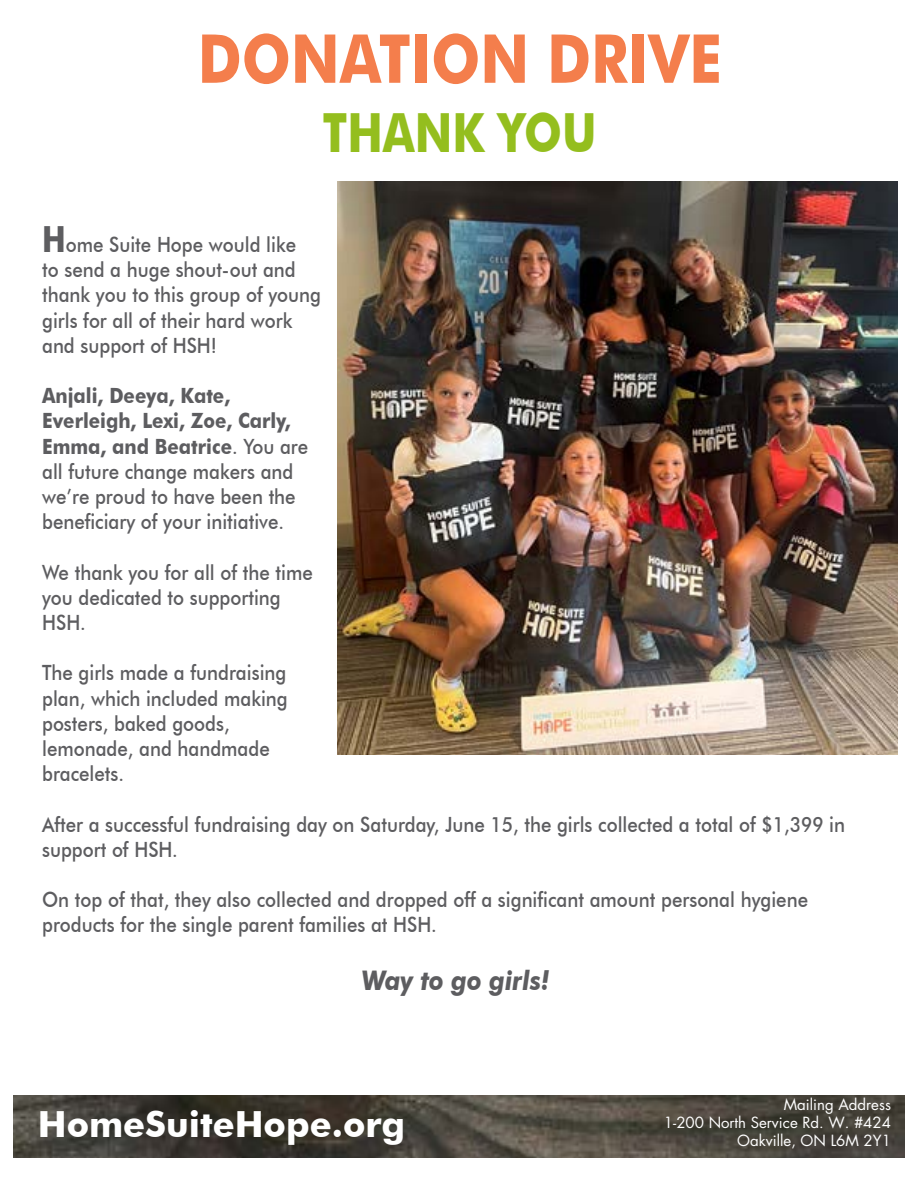
<style>
.page{position:relative;width:918px;height:1188px;background:#fff}
.page>*{position:absolute;margin:0;border:0;box-sizing:border-box;transform-origin:0 0}
.t1{font:700 67.5px "Futura BT";color:#f47e4c;scale:.85 1}
.t2{font:700 54px "Futura BT";color:#94be1e;scale:.82 1}
.t3{font:700 36px "Futura BT";color:#fff}
.t4{font:italic 700 27px "Futura BT";color:#5d5d60;scale:.89 1}
.t5{font:500 21px/25.2px "Futura BT";color:#5d5d60;scale:.89 1}
.t6{font:15px/18px "Futura";color:#fff;text-align:right}
.s1{font-weight:700;font-size:36px}
.s2{font-weight:700}
</style>
<div class="page">
<img style="left:338px;top:181px;width:559px;height:574px">
<img style="left:14px;top:1096px;width:890px;height:62px">
<h1 class="t1" style="left:198px;top:18px;width:618px">DONATION DRIVE</h1>
<h2 class="t2" style="left:323px;top:100px;width:335px">THANK YOU</h2>
<p class="t5" style="left:42px;top:232px;width:315px"><span class="s1">H</span>ome Suite Hope would like<br>to send a huge shout-out and thank you to this group of young girls for all of their hard work and support of HSH!</p>
<p class="t5" style="left:42px;top:383px;width:300px"><span class="s2">Anjali, Deeya, Kate,<br>Everleigh, Lexi, Zoe, Carly,<br>Emma, and Beatrice</span>. You are all future change makers and we’re proud to have been the beneficiary of your initiative.</p>
<p class="t5" style="left:42px;top:559px;width:306px">We thank you for all of the time you dedicated to supporting<br>HSH.</p>
<p class="t5" style="left:42px;top:660px;width:278px">The girls made a fundraising plan, which included making posters, baked goods, lemonade, and handmade bracelets.</p>
<p class="t5" style="left:42px;top:811px;width:904px">After a successful fundraising day on Saturday, June 15, the girls collected a total of $1,399 in support of HSH.</p>
<p class="t5" style="left:42px;top:887px;width:862px">On top of that, they also collected and dropped off a significant amount personal hygiene products for the single parent families at HSH.</p>
<p class="t4" style="left:362px;top:964px;width:213px">Way to go girls!</p>
<h3 class="t3" style="left:38px;top:1102px;width:369px">HomeSuiteHope.org</h3>
<p class="t6" style="left:664px;top:1095px;width:229px">Mailing Address<br>1-200 North Service Rd. W. #424</p>
<p class="t6" style="left:737px;top:1131px;width:155px">Oakville, ON L6M 2Y1</p>
</div>
